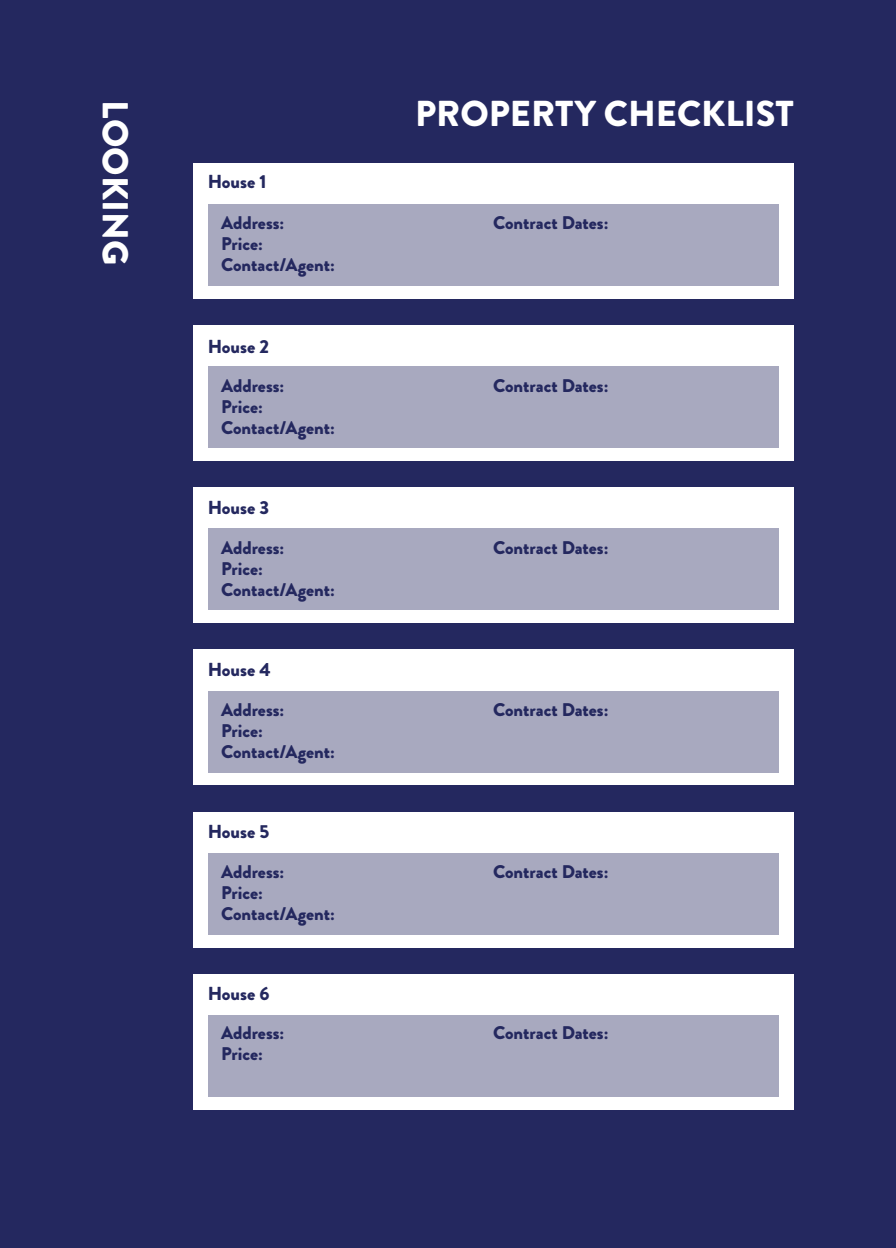
<style>
.page{position:relative;width:896px;height:1248px;background:#fff}
.page>*{position:absolute;margin:0;border:0;box-sizing:border-box;transform-origin:0 0}
.t1{font:900 36px "Brandon Grotesque";color:#fff}
.t2{font:900 18.8px "Brandon Grotesque";color:#24285f}
.t3{font:900 18.4px "Brandon Grotesque";color:#24285f}
</style>
<div class="page">
<div style="left:0;top:0;width:896px;height:1247px;background:#24285f"></div>
<div style="left:193px;top:163px;width:600px;height:135px;background:#fff"></div>
<div style="left:193px;top:325px;width:600px;height:135px;background:#fff"></div>
<div style="left:193px;top:487px;width:600px;height:135px;background:#fff"></div>
<div style="left:193px;top:649px;width:600px;height:136px;background:#fff"></div>
<div style="left:193px;top:812px;width:600px;height:135px;background:#fff"></div>
<div style="left:193px;top:974px;width:600px;height:135px;background:#fff"></div>
<div style="left:208px;top:204px;width:570px;height:81px;background:#a8a9bf"></div>
<div style="left:208px;top:366px;width:570px;height:81px;background:#a8a9bf"></div>
<div style="left:208px;top:528px;width:570px;height:82px;background:#a8a9bf"></div>
<div style="left:208px;top:691px;width:570px;height:81px;background:#a8a9bf"></div>
<div style="left:208px;top:853px;width:570px;height:81px;background:#a8a9bf"></div>
<div style="left:208px;top:1015px;width:570px;height:81px;background:#a8a9bf"></div>
<p class="t1" style="left:141px;top:100px;width:166px;rotate:90deg">LOOKING</p>
<p class="t1" style="left:415px;top:88px;width:380px">PROPERTY CHECKLIST</p>
<p class="t2" style="left:208px;top:168px;width:60px">House 1</p>
<p class="t3" style="left:221px;top:210px;width:65px">Address:</p>
<p class="t3" style="left:493px;top:210px;width:117px">Contract Dates:</p>
<p class="t3" style="left:221px;top:231px;width:43px">Price:</p>
<p class="t3" style="left:221px;top:252px;width:115px">Contact/Agent:</p>
<p class="t2" style="left:208px;top:333px;width:63px">House 2</p>
<p class="t3" style="left:221px;top:372px;width:65px">Address:</p>
<p class="t3" style="left:221px;top:393px;width:43px">Price:</p>
<p class="t3" style="left:221px;top:414px;width:115px">Contact/Agent:</p>
<p class="t2" style="left:208px;top:494px;width:63px">House 3</p>
<p class="t3" style="left:221px;top:534px;width:65px">Address:</p>
<p class="t3" style="left:221px;top:555px;width:43px">Price:</p>
<p class="t3" style="left:221px;top:576px;width:115px">Contact/Agent:</p>
<p class="t2" style="left:208px;top:656px;width:65px">House 4</p>
<p class="t3" style="left:221px;top:696px;width:65px">Address:</p>
<p class="t3" style="left:221px;top:717px;width:43px">Price:</p>
<p class="t3" style="left:221px;top:738px;width:115px">Contact/Agent:</p>
<p class="t2" style="left:208px;top:818px;width:63px">House 5</p>
<p class="t3" style="left:221px;top:858px;width:65px">Address:</p>
<p class="t3" style="left:221px;top:879px;width:43px">Price:</p>
<p class="t3" style="left:221px;top:901px;width:115px">Contact/Agent:</p>
<p class="t2" style="left:208px;top:980px;width:63px">House 6</p>
<p class="t3" style="left:221px;top:1019px;width:65px">Address:</p>
<p class="t3" style="left:221px;top:1040px;width:43px">Price:</p>
<p class="t3" style="left:493px;top:372px;width:117px">Contract Dates:</p>
<p class="t3" style="left:493px;top:534px;width:117px">Contract Dates:</p>
<p class="t3" style="left:493px;top:696px;width:117px">Contract Dates:</p>
<p class="t3" style="left:493px;top:858px;width:117px">Contract Dates:</p>
<p class="t3" style="left:493px;top:1019px;width:117px">Contract Dates:</p>
</div>
